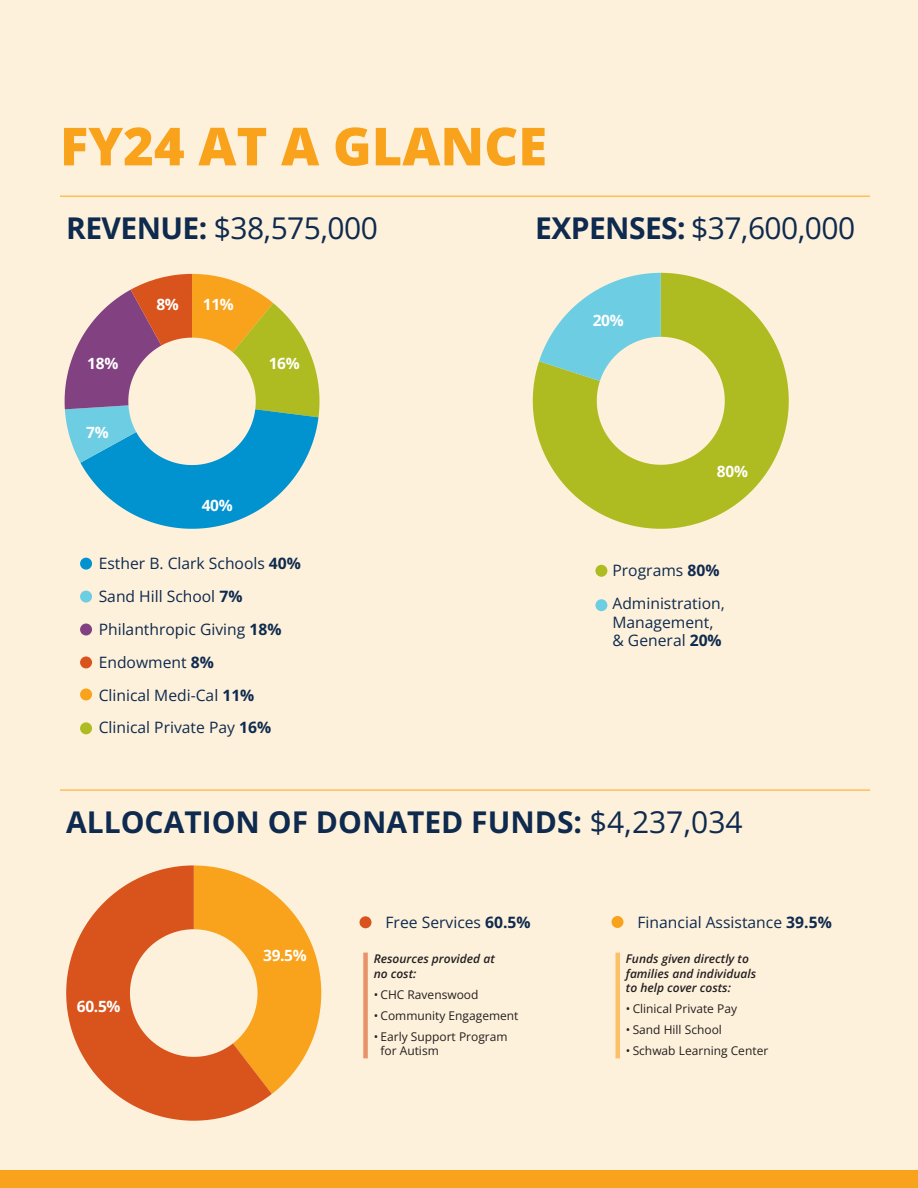
<style>
.page{position:relative;width:918px;height:1188px;background:#fef1db}
.page>*{position:absolute;margin:0;border:0;box-sizing:border-box;transform-origin:0 0}
.header2{font:800 52.5px "Open Sans";color:#f9a21c}
.t1{font:30px "Open Sans";letter-spacing:-.02em;color:#0e2a4e}
.t2{font:700 30px "Open Sans";color:#0e2a4e}
.t3{font:15.6px/18.8px "Open Sans";color:#0e2a4e}
.t4{font:700 15.45px "Open Sans";letter-spacing:-.02em;color:#fff}
.new_bullets{font:12px "Open Sans";color:#231f20}
.bullets{font:italic 600 12px/14.4px "Open Sans";color:#231f20}
.s1{font-weight:700}
.s2{font-weight:400}
</style>
<div class="page">
<svg style="left:272px;top:892px;width:49px;height:202px"></svg>
<svg style="left:66px;top:865px;width:206px;height:256px"></svg>
<hr style="left:50px;top:31px;width:3px;height:17px;background:#f9a21c">
<div style="left:360px;top:916px;width:11px;height:12px;background:#d9531c;border-radius:50%"></div>
<div style="left:363px;top:953px;width:5px;height:105px;background:#e79268"></div>
<div style="left:615px;top:953px;width:5px;height:105px;background:#fbc168"></div>
<div style="left:612px;top:916px;width:11px;height:12px;background:#f9a21c;border-radius:50%"></div>
<div style="left:80px;top:558px;width:12px;height:12px;background:#0093d0;border-radius:50%"></div>
<div style="left:80px;top:624px;width:12px;height:11px;background:#824180;border-radius:50%"></div>
<div style="left:80px;top:591px;width:12px;height:12px;background:#6dcde3;border-radius:50%"></div>
<div style="left:80px;top:656px;width:12px;height:12px;background:#d9531c;border-radius:50%"></div>
<div style="left:80px;top:688px;width:12px;height:12px;background:#f9a21c;border-radius:50%"></div>
<div style="left:80px;top:722px;width:12px;height:12px;background:#aebc21;border-radius:50%"></div>
<div style="left:595px;top:565px;width:12px;height:12px;background:#aebc21;border-radius:50%"></div>
<div style="left:595px;top:599px;width:12px;height:12px;background:#6dcde3;border-radius:50%"></div>
<hr style="left:60px;top:195px;width:810px;height:2px;background:#fdc056">
<hr style="left:60px;top:789px;width:810px;height:2px;background:#fdc056">
<svg style="left:533px;top:273px;width:256px;height:256px;fill:#aebc21"></svg>
<svg style="left:539px;top:273px;width:122px;height:108px"></svg>
<svg style="left:65px;top:274px;width:254px;height:255px"></svg>
<div style="left:0;top:1171px;width:918px;height:17px;background:#f9a21c"></div>
<p class="header2" style="left:60px;top:106px;width:489px">FY24 AT A GLANCE</p>
<p class="t1" style="left:66px;top:208px;width:313px"><span class="s1">REVENUE:</span> $38,575,000</p>
<p class="t4" style="left:156px;top:293px;width:24px">8%</p>
<p class="t4" style="left:203px;top:293px;width:33px">11%</p>
<p class="t4" style="left:87px;top:353px;width:33px">18%</p>
<p class="t4" style="left:269px;top:353px;width:33px">16%</p>
<p class="t4" style="left:86px;top:422px;width:24px">7%</p>
<p class="t4" style="left:202px;top:494px;width:33px">40%</p>
<p class="t3" style="left:99px;top:553px;width:204px">Esther B. Clark Schools <span class="s1">40%</span></p>
<p class="t3" style="left:99px;top:586px;width:145px">Sand Hill School <span class="s1">7%</span></p>
<p class="t3" style="left:99px;top:619px;width:184px">Philanthropic Giving <span class="s1">18%</span></p>
<p class="t3" style="left:99px;top:652px;width:117px">Endowment <span class="s1">8%</span></p>
<p class="t3" style="left:99px;top:685px;width:157px">Clinical Medi-Cal <span class="s1">11%</span></p>
<p class="t3" style="left:99px;top:718px;width:174px">Clinical Private Pay <span class="s1">16%</span></p>
<p class="t1" style="left:535px;top:208px;width:321px"><span class="s1">EXPENSES:</span> $37,600,000</p>
<p class="t4" style="left:593px;top:309px;width:33px">20%</p>
<p class="t4" style="left:717px;top:461px;width:33px">80%</p>
<p class="t3" style="left:612px;top:561px;width:108px">Programs <span class="s1">80%</span></p>
<p class="t3" style="left:612px;top:593px;width:114px">Administration,<br>Management, &amp; General <span class="s1">20%</span></p>
<p class="t2" style="left:66px;top:801px;width:678px">ALLOCATION OF DONATED FUNDS: <span class="s2">$4,237,034</span></p>
<p class="t4" style="left:77px;top:995px;width:45px">60.5%</p>
<p class="t4" style="left:263px;top:944px;width:45px">39.5%</p>
<p class="t3" style="left:386px;top:912px;width:147px">Free Services <span class="s1">60.5%</span></p>
<p class="bullets" style="left:374px;top:951px;width:123px">Resources provided at no cost:</p>
<p class="new_bullets" style="left:374px;top:986px;width:106px">• CHC Ravenswood</p>
<p class="new_bullets" style="left:374px;top:1007px;width:146px">• Community Engagement</p>
<p class="new_bullets" style="left:374px;top:1029px;width:135px">• Early Support Program</p>
<p class="new_bullets" style="left:380px;top:1043px;width:60px">for Autism</p>
<p class="t3" style="left:638px;top:912px;width:196px">Financial Assistance <span class="s1">39.5%</span></p>
<p class="bullets" style="left:626px;top:951px;width:132px">Funds given directly to families and individuals to help cover costs:</p>
<p class="new_bullets" style="left:626px;top:1001px;width:113px">• Clinical Private Pay</p>
<p class="new_bullets" style="left:626px;top:1022px;width:98px">• Sand Hill School</p>
<p class="new_bullets" style="left:626px;top:1043px;width:144px">• Schwab Learning Center</p>
</div>
